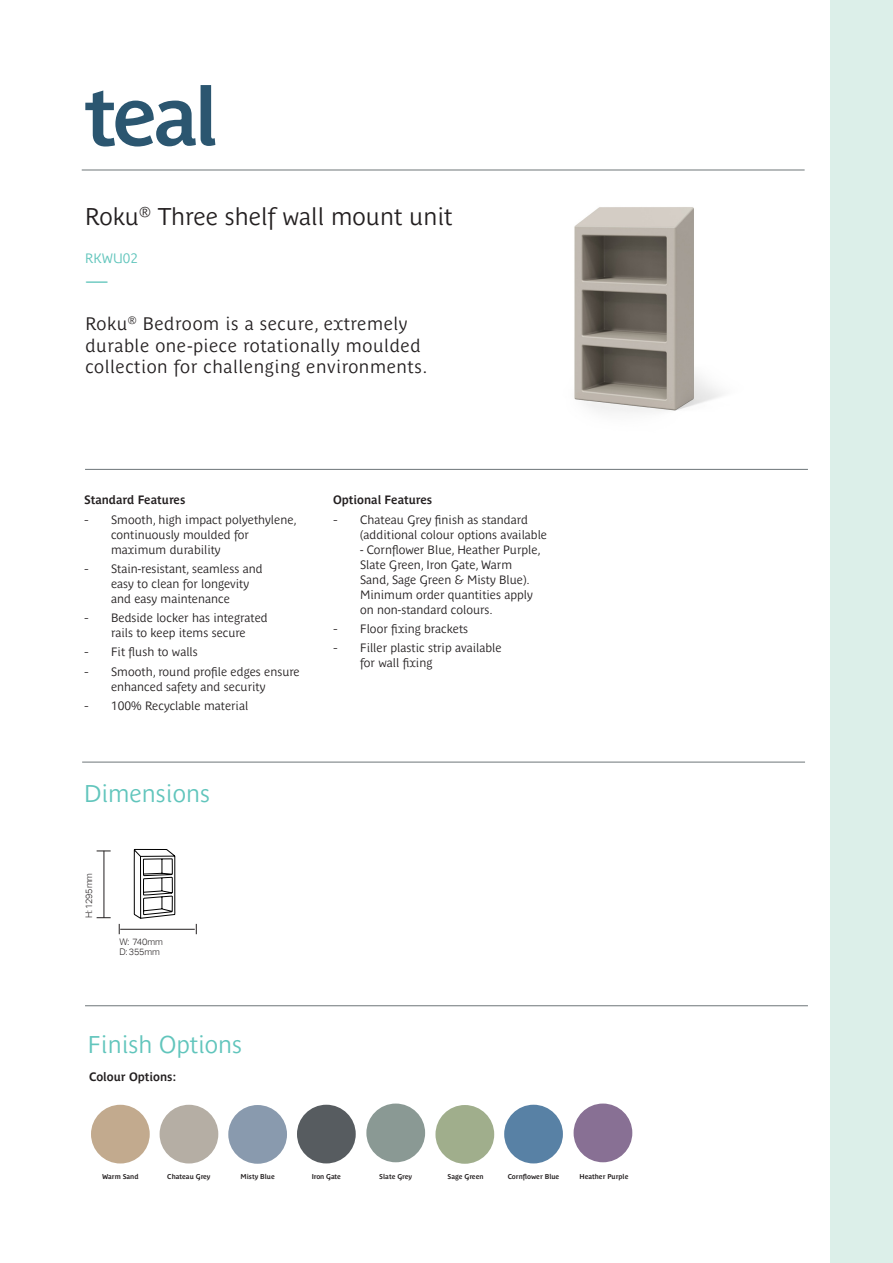
<style>
.page{position:relative;width:893px;height:1263px;background:#fff}
.page>*{position:absolute;margin:0;border:0;box-sizing:border-box;transform-origin:0 0}
.t1{font:24px "Parisine Plus Std Gris";color:#231f20}
.t2{font:24px "Parisine Plus Std Gris";color:#61c5bc}
.t3{font:21px "Parisine Plus Std Gris";color:#61c5bc}
.t4{font:18px/21.6px "Parisine Plus Std Gris";letter-spacing:.03em;color:#231f20}
.t5{font:13.5px "Parisine Plus Std Gris";color:#61c5bc}
.t6{font:12px/15px "Parisine Plus Std Gris";color:#231f20}
.TEXT{font:700 12px "Parisine Plus Std Gris";color:#231f20}
.Dimensions{font:300 9.15px "Aktiv Grotesk";letter-spacing:-.015em;color:#231f20}
.t7{font:700 6.9px "Parisine Plus Std Gris";color:#231f20}
.s1{font-family:"Aktiv Grotesk";font-weight:300}
</style>
<div class="page">
<hr style="left:82px;top:170px;width:723px;height:1px;background:#6d7578">
<hr style="left:85px;top:469px;width:723px;height:1px;background:#6d7578">
<img style="left:574px;top:207px;width:149px;height:206px">
<svg style="left:134px;top:848px;width:41px;height:70px"></svg>
<svg style="left:85px;top:85px;width:130px;height:61px"></svg>
<div style="left:831px;top:0;width:62px;height:1263px;background:#dcefe9"></div>
<hr style="left:82px;top:762px;width:723px;height:1px;background:#6d7578">
<hr style="left:85px;top:1005px;width:723px;height:1px;background:#6d7578">
<hr style="left:120px;top:929px;width:75px;height:1px;background:#231f20">
<svg style="left:97px;top:917px;width:14px;height:1px"></svg>
<svg style="left:97px;top:851px;width:14px;height:1px"></svg>
<hr style="left:104px;top:851px;width:1px;height:67px;background:#231f20">
<div style="left:366px;top:1103px;width:59px;height:59px;background:#8a9994;border-radius:50%"></div>
<div style="left:574px;top:1103px;width:58px;height:59px;background:#887094;border-radius:50%"></div>
<div style="left:160px;top:1105px;width:58px;height:58px;background:#b5aea4;border-radius:50%"></div>
<div style="left:228px;top:1105px;width:59px;height:59px;background:#899aae;border-radius:50%"></div>
<div style="left:435px;top:1105px;width:59px;height:59px;background:#a0ae8c;border-radius:50%"></div>
<div style="left:91px;top:1105px;width:59px;height:58px;background:#c2aa8e;border-radius:50%"></div>
<div style="left:297px;top:1105px;width:59px;height:58px;background:#575c60;border-radius:50%"></div>
<div style="left:504px;top:1105px;width:59px;height:58px;background:#5881a5;border-radius:50%"></div>
<p class="t1" style="left:85px;top:203px;width:369px">Roku<sup>®</sup> Three shelf wall mount unit</p>
<p class="t5" style="left:85px;top:250px;width:55px">RKWU02</p>
<p class="t3" style="left:85px;top:269px;width:25px">—</p>
<p class="t4" style="left:85px;top:313px;width:344px">Roku<sup>®</sup> Bedroom is a secure, extremely durable one-piece rotationally moulded collection for challenging environments.</p>
<p class="TEXT" style="left:84px;top:493px;width:103px">Standard Features</p>
<p class="t6" style="left:111px;top:512px;width:187px;text-indent:-27px"><span class="s1">-</span> Smooth, high impact polyethylene, continuously moulded for maximum durability</p>
<p class="t6" style="left:111px;top:561px;width:153px;text-indent:-27px"><span class="s1">-</span> Stain-resistant, seamless and easy to clean for longevity and easy maintenance</p>
<p class="t6" style="left:84px;top:610px;width:185px;text-align:center"><span class="s1">-</span> Bedside locker has integrated rails to keep items secure</p>
<p class="t6" style="left:84px;top:644px;width:115px"><span class="s1">-</span> Fit flush to walls</p>
<p class="t6" style="left:111px;top:664px;width:190px;text-indent:-27px"><span class="s1">-</span> Smooth, round profile edges ensure enhanced safety and security</p>
<p class="t6" style="left:84px;top:698px;width:166px"><span class="s1">-</span> 100% Recyclable material</p>
<p class="t2" style="left:84px;top:780px;width:127px">Dimensions</p>
<p class="Dimensions" style="left:83px;top:918px;width:46px;rotate:-90deg">H: 1295mm</p>
<p class="Dimensions" style="left:119px;top:937px;width:45px">W: 740mm</p>
<p class="Dimensions" style="left:119px;top:946px;width:42px">D: 355mm</p>
<p class="t2" style="left:88px;top:1031px;width:156px">Finish Options</p>
<p class="TEXT" style="left:89px;top:1070px;width:88px">Colour Options:</p>
<p class="TEXT" style="left:333px;top:493px;width:101px">Optional Features</p>
<p class="t6" style="left:360px;top:512px;width:188px;text-indent:-27px"><span class="s1">-</span> Chateau Grey finish as standard (additional colour options available</p>
<p class="t6" style="left:360px;top:542px;width:182px">- Cornflower Blue, Heather Purple,<br>Slate Green, Iron Gate, Warm<br>Sand, Sage Green &amp; Misty Blue).<br>Minimum order quantities apply on non-standard colours.</p>
<p class="t6" style="left:333px;top:621px;width:137px"><span class="s1">-</span> Floor fixing brackets</p>
<p class="t6" style="left:360px;top:640px;width:143px;text-indent:-27px"><span class="s1">-</span> Filler plastic strip available for wall fixing</p>
<p class="t7" style="left:102px;top:1172px;width:38px">Warm Sand</p>
<p class="t7" style="left:167px;top:1172px;width:45px">Chateau Grey</p>
<p class="t7" style="left:240px;top:1173px;width:36px">Misty Blue</p>
<p class="t7" style="left:312px;top:1172px;width:31px">Iron Gate</p>
<p class="t7" style="left:379px;top:1172px;width:34px">Slate Grey</p>
<p class="t7" style="left:447px;top:1172px;width:38px">Sage Green</p>
<p class="t7" style="left:508px;top:1172px;width:53px">Cornflower Blue</p>
<p class="t7" style="left:579px;top:1172px;width:51px">Heather Purple</p>
</div>
